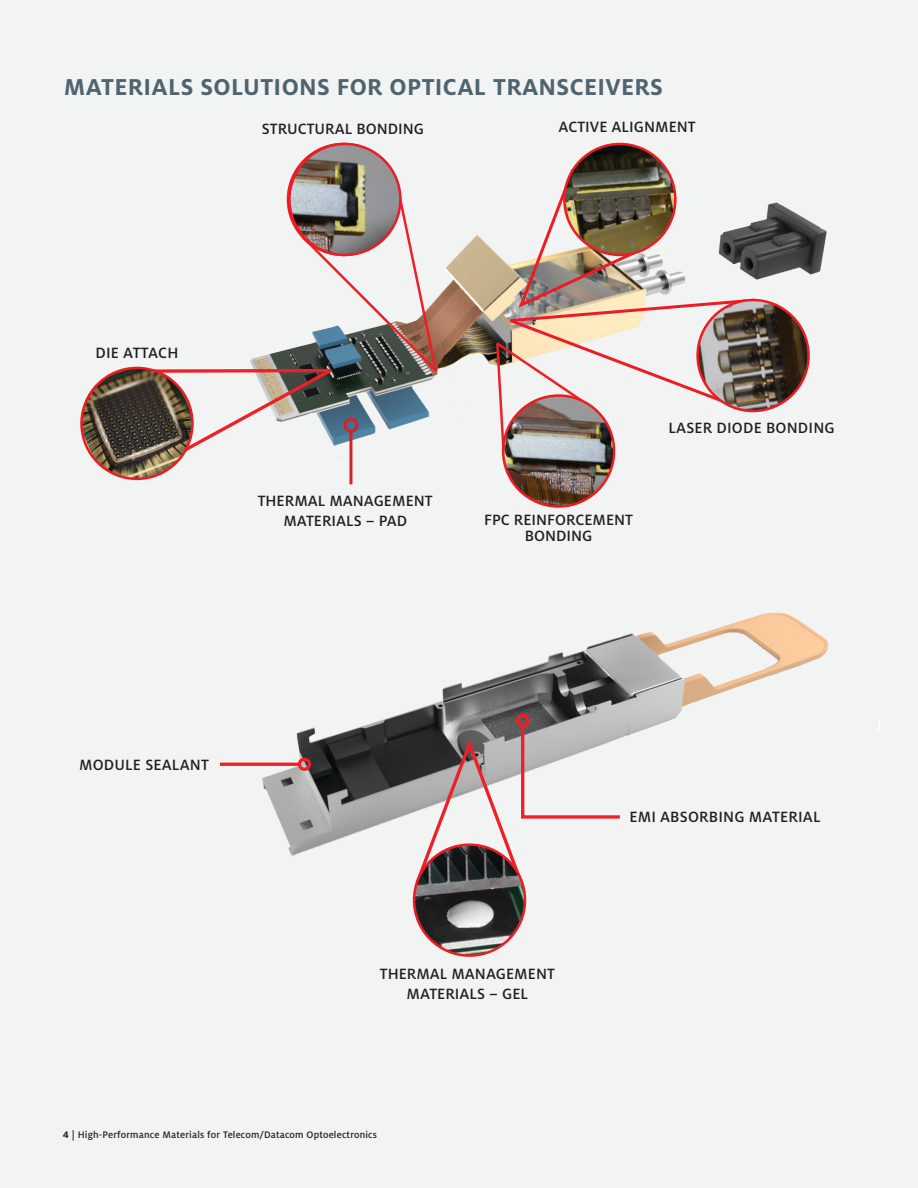
<style>
.page{position:relative;width:918px;height:1188px;background:#f2f3f3}
.page>*{position:absolute;margin:0;border:0;box-sizing:border-box;transform-origin:0 0}
.Copy_14_18{font:700 25.5px "Henkel Milo";letter-spacing:.015em;color:#4f6470}
.t1{font:500 16.5px/19.8px "Henkel Milo";color:#231f20;text-align:center}
.Column_left_7_9_blac{font:500 10.5px "Henkel Milo";letter-spacing:.015em;color:#231f20}
.s1{font-weight:700}
</style>
<div class="page">
<img style="left:289px;top:142px;width:538px;height:342px">
<svg style="left:150px;top:183px;width:290px;height:284px"></svg>
<img style="left:82px;top:368px;width:110px;height:111px;border-radius:55px">
<div style="left:80px;top:367px;width:114px;height:113px;border:2px solid #ed1c24;border-radius:50%"></div>
<img style="left:503px;top:396px;width:111px;height:111px;border-radius:55px">
<img style="left:564px;top:144px;width:111px;height:111px;border-radius:55px">
<img style="left:493px;top:166px;width:263px;height:288px">
<img style="left:698px;top:300px;width:111px;height:111px;border-radius:55px">
<div style="left:696px;top:299px;width:114px;height:113px;border:2px solid #ed1c24;border-radius:50%"></div>
<img style="left:289px;top:144px;width:111px;height:111px;border-radius:55px">
<div style="left:288px;top:143px;width:114px;height:113px;border:2px solid #ed1c24;border-radius:50%"></div>
<hr style="left:349px;top:431px;width:3px;height:53px;background:#d2232a">
<div style="left:343px;top:418px;width:15px;height:15px;border:3px solid #d2232a;border-radius:50%"></div>
<img style="left:219px;top:612px;width:660px;height:288px">
<div style="left:298px;top:758px;width:13px;height:13px;border:3px solid #ed2027;border-radius:50%"></div>
<div style="left:516px;top:714px;width:13px;height:13px;border:3px solid #ed2027;border-radius:50%"></div>
<svg style="left:413px;top:724px;width:210px;height:163px"></svg>
<hr style="left:220px;top:763px;width:80px;height:3px;background:#ed2027">
<img style="left:414px;top:845px;width:111px;height:111px;border-radius:55px">
<div style="left:413px;top:843px;width:113px;height:114px;border:2px solid #ed1c24;border-radius:50%"></div>
<p class="Copy_14_18" style="left:64px;top:72px;width:601px">MATERIALS SOLUTIONS FOR OPTICAL TRANSCEIVERS</p>
<p class="t1" style="left:262px;top:119px;width:164px">STRUCTURAL BONDING</p>
<p class="t1" style="left:559px;top:117px;width:139px">ACTIVE ALIGNMENT</p>
<p class="t1" style="left:96px;top:343px;width:84px">DIE ATTACH</p>
<p class="t1" style="left:258px;top:491px;width:176px">THERMAL MANAGEMENT<br>MATERIALS – PAD</p>
<p class="t1" style="left:484px;top:510px;width:151px">FPC REINFORCEMENT</p>
<p class="t1" style="left:525px;top:526px;width:69px">BONDING</p>
<p class="t1" style="left:668px;top:418px;width:168px">LASER DIODE BONDING</p>
<p class="t1" style="left:79px;top:755px;width:131px">MODULE SEALANT</p>
<p class="t1" style="left:380px;top:964px;width:176px">THERMAL MANAGEMENT</p>
<p class="t1" style="left:407px;top:984px;width:123px">MATERIALS – GEL</p>
<p class="t1" style="left:630px;top:807px;width:193px">EMI ABSORBING MATERIAL</p>
<p class="Column_left_7_9_blac" style="left:63px;top:1129px;width:316px"><span class="s1">4</span> | High-Performance Materials for Telecom/Datacom Optoelectronics</p>
</div>
